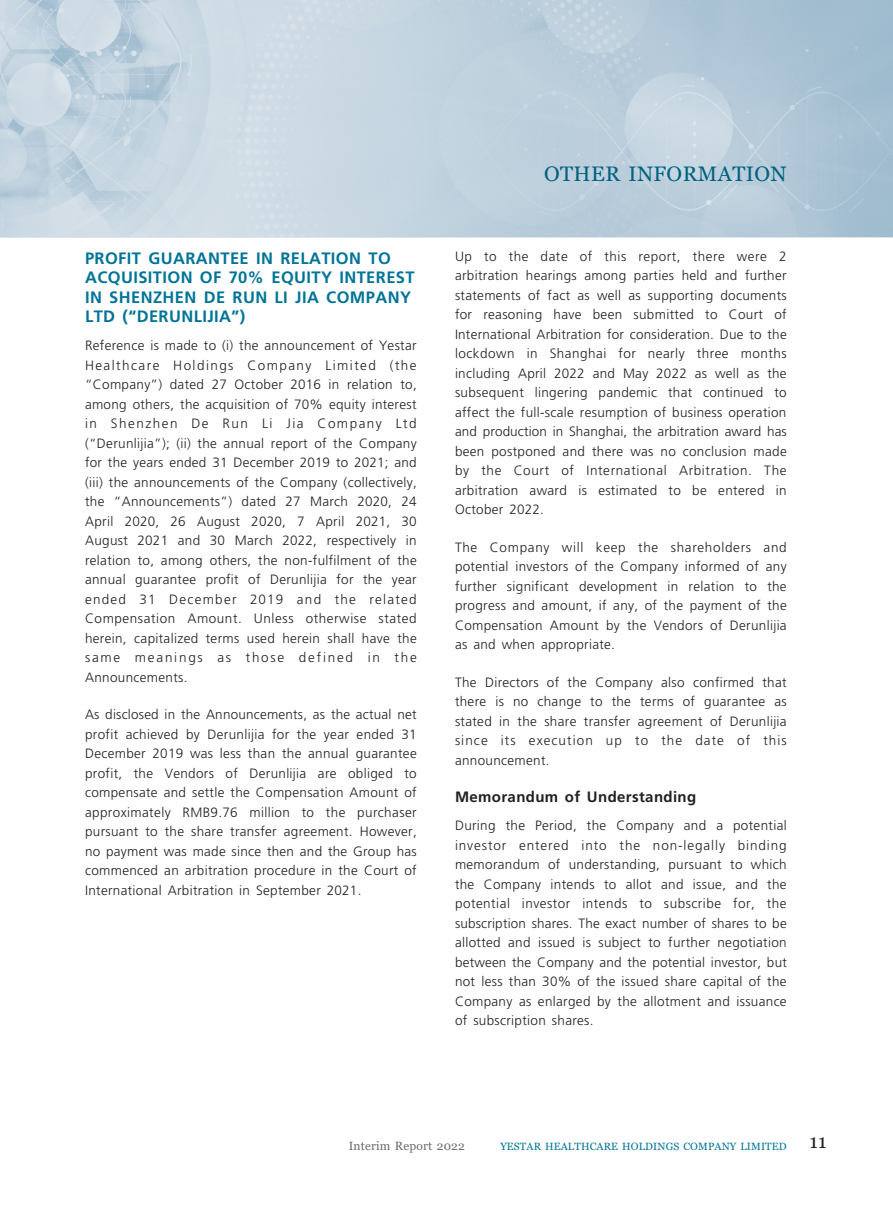
<style>
.page{position:relative;width:893px;height:1212px;background:#fff}
.page>*{position:absolute;margin:0;border:0;box-sizing:border-box;transform-origin:0 0}
.t1{font:21px "Georgia";letter-spacing:.02em;color:#006280}
._03_H1{font:700 16.5px/19.5px "Frutiger LT Std";letter-spacing:.025em;color:#007497}
._04___H2{font:700 15px "Frutiger LT Std";letter-spacing:.025em;color:#231f20}
._11_P0{font:300 13.5px/19.5px "Frutiger LT Std";letter-spacing:.025em;color:#231f20;text-align:justify}
.t2{font:12px "Georgia";letter-spacing:.01em;color:#6c6d70}
.t3{font:10.5px "Georgia";letter-spacing:.01em;color:#007497}
.s1{font-size:19.5px;color:#231f20}
</style>
<div class="page">
<img style="left:0;top:0;width:893px;height:237px">
<p class="_03_H1" style="left:85px;top:248px;width:331px">PROFIT GUARANTEE IN RELATION TO<br>ACQUISITION OF 70% EQUITY INTEREST<br>IN SHENZHEN DE RUN LI JIA COMPANY<br>LTD (“DERUNLIJIA”)</p>
<p class="_11_P0" style="left:85px;top:336px;width:333px">Reference is made to (i) the announcement of Yestar Healthcare Holdings Company Limited (the “Company”) dated 27 October 2016 in relation to, among others, the acquisition of 70% equity interest in Shenzhen De Run Li Jia Company Ltd (“Derunlijia”); (ii) the annual report of the Company for the years ended 31 December 2019 to 2021; and (iii) the announcements of the Company (collectively, the “Announcements”) dated 27 March 2020, 24<br>April 2020, 26 August 2020, 7 April 2021, 30<br>August 2021 and 30 March 2022, respectively in relation to, among others, the non-fulfilment of the annual guarantee profit of Derunlijia for the year ended 31 December 2019 and the related Compensation Amount. Unless otherwise stated herein, capitalized terms used herein shall have the same meanings as those defined in the Announcements.</p>
<p class="_11_P0" style="left:85px;top:705px;width:333px">As disclosed in the Announcements, as the actual net profit achieved by Derunlijia for the year ended 31<br>December 2019 was less than the annual guarantee profit, the Vendors of Derunlijia are obliged to compensate and settle the Compensation Amount of approximately RMB9.76 million to the purchaser pursuant to the share transfer agreement. However, no payment was made since then and the Group has commenced an arbitration procedure in the Court of International Arbitration in September 2021.</p>
<h1 class="t1" style="left:544px;top:161px;width:244px">OTHER INFORMATION</h1>
<p class="_11_P0" style="left:455px;top:247px;width:333px">Up to the date of this report, there were 2 arbitration hearings among parties held and further statements of fact as well as supporting documents for reasoning have been submitted to Court of International Arbitration for consideration. Due to the lockdown in Shanghai for nearly three months including April 2022 and May 2022 as well as the subsequent lingering pandemic that continued to affect the full-scale resumption of business operation and production in Shanghai, the arbitration award has been postponed and there was no conclusion made by the Court of International Arbitration. The arbitration award is estimated to be entered in October 2022.</p>
<p class="_11_P0" style="left:455px;top:538px;width:333px">The Company will keep the shareholders and potential investors of the Company informed of any further significant development in relation to the progress and amount, if any, of the payment of the Compensation Amount by the Vendors of Derunlijia as and when appropriate.</p>
<p class="_11_P0" style="left:455px;top:673px;width:333px">The Directors of the Company also confirmed that there is no change to the terms of guarantee as stated in the share transfer agreement of Derunlijia since its execution up to the date of this announcement.</p>
<p class="_04___H2" style="left:455px;top:788px;width:243px">Memorandum of Understanding</p>
<p class="_11_P0" style="left:455px;top:816px;width:333px">During the Period, the Company and a potential investor entered into the non-legally binding memorandum of understanding, pursuant to which the Company intends to allot and issue, and the potential investor intends to subscribe for, the subscription shares. The exact number of shares to be allotted and issued is subject to further negotiation between the Company and the potential investor, but not less than 30% of the issued share capital of the Company as enlarged by the allotment and issuance of subscription shares.</p>
<p class="t2" style="left:349px;top:1138px;width:118px">Interim Report 2022</p>
<p class="t3" style="left:500px;top:1139px;width:328px">YESTAR HEALTHCARE HOLDINGS COMPANY LIMITED <span class="s1">11</span></p>
</div>
